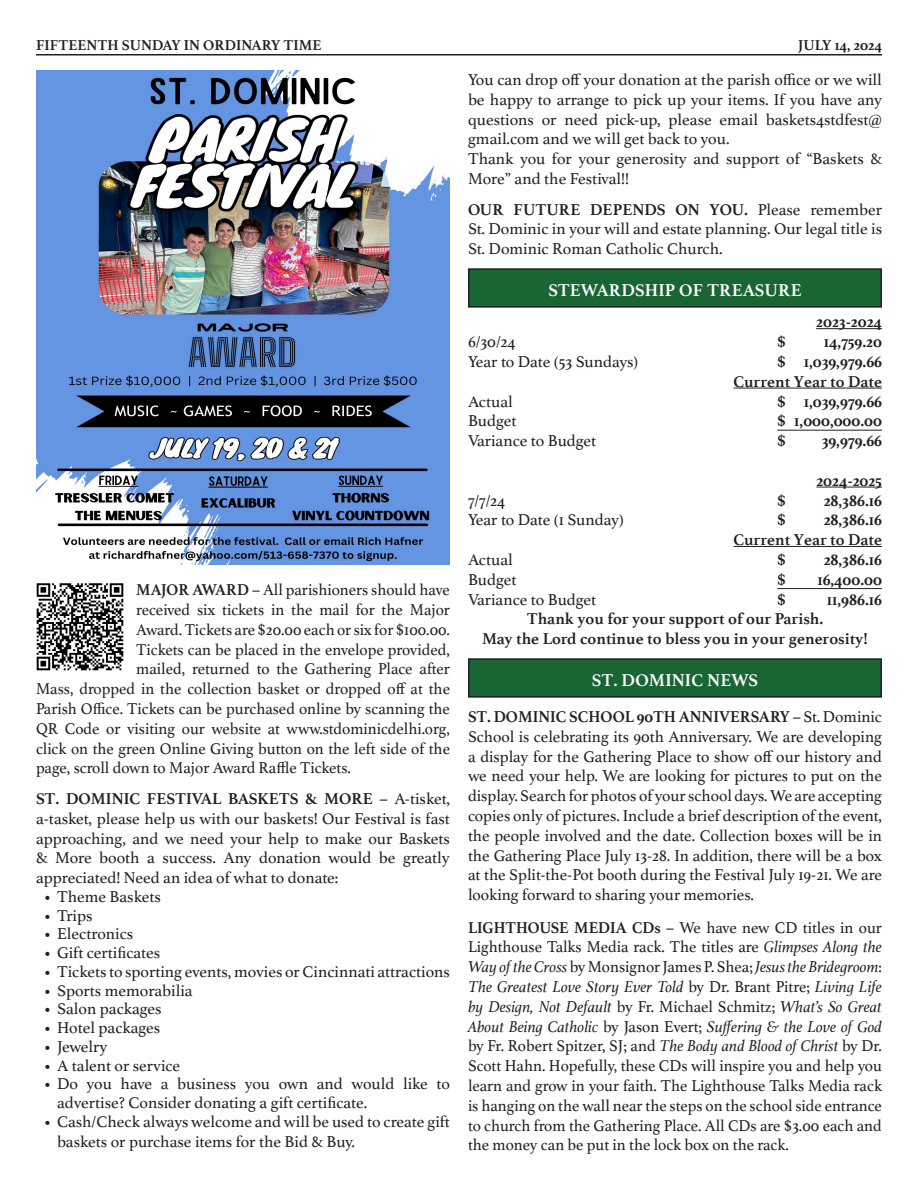
<style>
.page{position:relative;width:918px;height:1188px;background:#fff}
.page>*{position:absolute;margin:0;border:0;box-sizing:border-box;transform-origin:0 0}
.t1{font:700 18px "Athelas";letter-spacing:.005em;color:#fff}
.Normal__Web{font:16.5px/19.8px "Athelas";color:#231f20;text-align:justify}
.Normal__Web-2{font:16.5px/19.8px "Athelas";color:#231f20;text-align:justify;scale:.96 1}
.t2{font:700 16.5px "Athelas";color:#231f20}
.t3{font:700 15px "Athelas";color:#231f20}
.s1{font-weight:700}
.s2{font-style:italic}
</style>
<div class="page">
<hr style="left:36px;top:54px;width:846px;height:2px;background:#231f20">
<img style="left:36px;top:70px;width:414px;height:495px">
<img style="left:36px;top:583px;width:88px;height:88px">
<hr style="left:816px;top:328px;width:66px;height:1px;background:#231f20">
<hr style="left:734px;top:388px;width:148px;height:1px;background:#231f20">
<hr style="left:777px;top:430px;width:105px;height:1px;background:#231f20">
<hr style="left:816px;top:487px;width:66px;height:1px;background:#231f20">
<hr style="left:734px;top:546px;width:148px;height:1px;background:#231f20">
<hr style="left:777px;top:588px;width:105px;height:1px;background:#231f20">
<div style="left:469px;top:269px;width:412px;height:38px;background:#196533"></div>
<div style="left:468px;top:268px;width:414px;height:40px;border:2px solid #231f20"></div>
<div style="left:469px;top:659px;width:412px;height:38px;background:#196533"></div>
<div style="left:468px;top:658px;width:414px;height:40px;border:2px solid #231f20"></div>
<p class="t3" style="left:36px;top:33px;width:287px">FIFTEENTH SUNDAY IN ORDINARY TIME</p>
<p class="t3" style="left:798px;top:33px;width:85px">JULY 14, 2024</p>
<p class="Normal__Web-2" style="left:136px;top:579px;width:328px"><span class="s1">MAJOR AWARD –</span> All parishioners should have</p>
<p class="Normal__Web-2" style="left:136px;top:599px;width:328px">received six tickets in the mail for the Major</p>
<p class="Normal__Web-2" style="left:136px;top:619px;width:328px">Award. Tickets are $20.00 each or six for $100.00.</p>
<p class="Normal__Web-2" style="left:136px;top:639px;width:328px">Tickets can be placed in the envelope provided,</p>
<p class="Normal__Web-2" style="left:136px;top:659px;width:328px">mailed, returned to the Gathering Place after</p>
<p class="Normal__Web-2" style="left:36px;top:678px;width:433px">Mass, dropped in the collection basket or dropped off at the</p>
<p class="Normal__Web-2" style="left:36px;top:698px;width:433px">Parish Office. Tickets can be purchased online by scanning the</p>
<p class="Normal__Web-2" style="left:36px;top:718px;width:433px">QR Code or visiting our website at www.stdominicdelhi.org,</p>
<p class="Normal__Web-2" style="left:36px;top:738px;width:433px">click on the green Online Giving button on the left side of the</p>
<p class="Normal__Web-2" style="left:36px;top:758px;width:330px">page, scroll down to Major Award Raffle Tickets.</p>
<p class="Normal__Web" style="left:36px;top:788px;width:416px"><span class="s1">ST. DOMINIC FESTIVAL BASKETS &amp; MORE –</span> A-tisket, a-tasket, please help us with our baskets! Our Festival is fast approaching, and we need your help to make our Baskets &amp; More booth a success. Any donation would be greatly appreciated! Need an idea of what to donate:</p>
<p class="Normal__Web" style="left:44px;top:886px;width:119px">• Theme Baskets</p>
<p class="Normal__Web" style="left:44px;top:905px;width:51px">• Trips</p>
<p class="Normal__Web" style="left:44px;top:924px;width:91px">• Electronics</p>
<p class="Normal__Web" style="left:44px;top:942px;width:118px">• Gift certificates</p>
<p class="Normal__Web" style="left:44px;top:961px;width:408px">• Tickets to sporting events, movies or Cincinnati attractions</p>
<p class="Normal__Web" style="left:44px;top:980px;width:151px">• Sports memorabilia</p>
<p class="Normal__Web" style="left:44px;top:999px;width:120px">• Salon packages</p>
<p class="Normal__Web" style="left:44px;top:1017px;width:118px">• Hotel packages</p>
<p class="Normal__Web" style="left:44px;top:1036px;width:66px">• Jewelry</p>
<p class="Normal__Web" style="left:44px;top:1055px;width:138px">• A talent or service</p>
<p class="Normal__Web" style="left:57px;top:1074px;width:394px;line-height:18.8px;text-indent:-14px">• Do you have a business you own and would like to advertise? Consider donating a gift certificate.</p>
<p class="Normal__Web" style="left:57px;top:1111px;width:395px;text-indent:-14px">• Cash/Check always welcome and will be used to create gift baskets or purchase items for the Bid &amp; Buy.</p>
<p class="Normal__Web" style="left:468px;top:69px;width:416px">You can drop off your donation at the parish office or we will be happy to arrange to pick up your items. If you have any questions or need pick-up, please email baskets4stdfest@ gmail.com and we will get back to you.</p>
<p class="Normal__Web" style="left:468px;top:148px;width:415px">Thank you for your generosity and support of “Baskets &amp;<br>More” and the Festival!!</p>
<p class="Normal__Web" style="left:468px;top:199px;width:416px"><span class="s1">OUR FUTURE DEPENDS ON YOU.</span> Please remember St. Dominic in your will and estate planning. Our legal title is St. Dominic Roman Catholic Church.</p>
<p class="t1" style="left:548px;top:275px;width:255px">STEWARDSHIP OF TREASURE</p>
<p class="t2" style="left:816px;top:309px;width:67px">2023-2024</p>
<p class="Normal__Web" style="left:468px;top:331px;width:49px">6/30/24</p>
<p class="t2" style="left:777px;top:328px;width:10px">$</p>
<p class="t2" style="left:824px;top:328px;width:60px">14,759.20</p>
<p class="Normal__Web" style="left:468px;top:351px;width:172px">Year to Date (53 Sundays)</p>
<p class="t2" style="left:777px;top:348px;width:106px">$ 1,039,979.66</p>
<p class="t2" style="left:734px;top:368px;width:150px">Current Year to Date</p>
<p class="Normal__Web" style="left:468px;top:391px;width:46px">Actual</p>
<p class="t2" style="left:777px;top:388px;width:106px">$ 1,039,979.66</p>
<p class="Normal__Web" style="left:468px;top:411px;width:50px">Budget</p>
<p class="t2" style="left:777px;top:408px;width:106px">$ 1,000,000.00</p>
<p class="Normal__Web" style="left:468px;top:430px;width:130px">Variance to Budget</p>
<p class="t2" style="left:777px;top:427px;width:10px">$</p>
<p class="t2" style="left:822px;top:427px;width:62px">39,979.66</p>
<p class="t2" style="left:816px;top:467px;width:67px">2024-2025</p>
<p class="Normal__Web" style="left:468px;top:490px;width:39px">7/7/24</p>
<p class="t2" style="left:777px;top:487px;width:10px">$</p>
<p class="t2" style="left:824px;top:487px;width:60px">28,386.16</p>
<p class="Normal__Web" style="left:468px;top:510px;width:157px">Year to Date (1 Sunday)</p>
<p class="t2" style="left:777px;top:507px;width:10px">$</p>
<p class="t2" style="left:824px;top:507px;width:60px">28,386.16</p>
<p class="t2" style="left:734px;top:526px;width:150px">Current Year to Date</p>
<p class="Normal__Web" style="left:468px;top:549px;width:46px">Actual</p>
<p class="t2" style="left:777px;top:546px;width:10px">$</p>
<p class="t2" style="left:824px;top:546px;width:60px">28,386.16</p>
<p class="Normal__Web" style="left:468px;top:569px;width:50px">Budget</p>
<p class="t2" style="left:777px;top:566px;width:10px">$</p>
<p class="t2" style="left:817px;top:566px;width:66px">16,400.00</p>
<p class="Normal__Web" style="left:468px;top:589px;width:130px">Variance to Budget</p>
<p class="t2" style="left:777px;top:586px;width:10px">$</p>
<p class="t2" style="left:827px;top:586px;width:57px">11,986.16</p>
<p class="t2" style="left:527px;top:606px;width:298px">Thank you for your support of our Parish.</p>
<p class="t2" style="left:482px;top:625px;width:387px">May the Lord continue to bless you in your generosity!</p>
<p class="t1" style="left:592px;top:665px;width:168px">ST. DOMINIC NEWS</p>
<p class="Normal__Web" style="left:468px;top:706px;width:416px"><span class="s1">ST. DOMINIC SCHOOL 90TH ANNIVERSARY –</span> St. Dominic School is celebrating its 90th Anniversary. We are developing a display for the Gathering Place to show off our history and we need your help. We are looking for pictures to put on the display. Search for photos of your school days. We are accepting copies only of pictures. Include a brief description of the event, the people involved and the date. Collection boxes will be in the Gathering Place July 13-28. In addition, there will be a box at the Split-the-Pot booth during the Festival July 19-21. We are looking forward to sharing your memories.</p>
<p class="Normal__Web-2" style="left:468px;top:917px;width:433px"><span class="s1">LIGHTHOUSE MEDIA CDs –</span> We have new CD titles in our Lighthouse Talks Media rack. The titles are <span class="s2">Glimpses Along the Way of the Cross</span> by Monsignor James P. Shea; <span class="s2">Jesus the Bridegroom</span>:<br><span class="s2">The Greatest Love Story Ever Told</span> by Dr. Brant Pitre; <span class="s2">Living Life by Design, Not Default</span> by Fr. Michael Schmitz; <span class="s2">What’s So Great About Being Catholic</span> by Jason Evert; <span class="s2">Suffering &amp; the Love of God </span>by Fr. Robert Spitzer, SJ; and <span class="s2">The Body and Blood of Christ</span> by Dr.<br>Scott Hahn. Hopefully, these CDs will inspire you and help you learn and grow in your faith. The Lighthouse Talks Media rack is hanging on the wall near the steps on the school side entrance to church from the Gathering Place. All CDs are $3.00 each and the money can be put in the lock box on the rack.</p>
</div>
